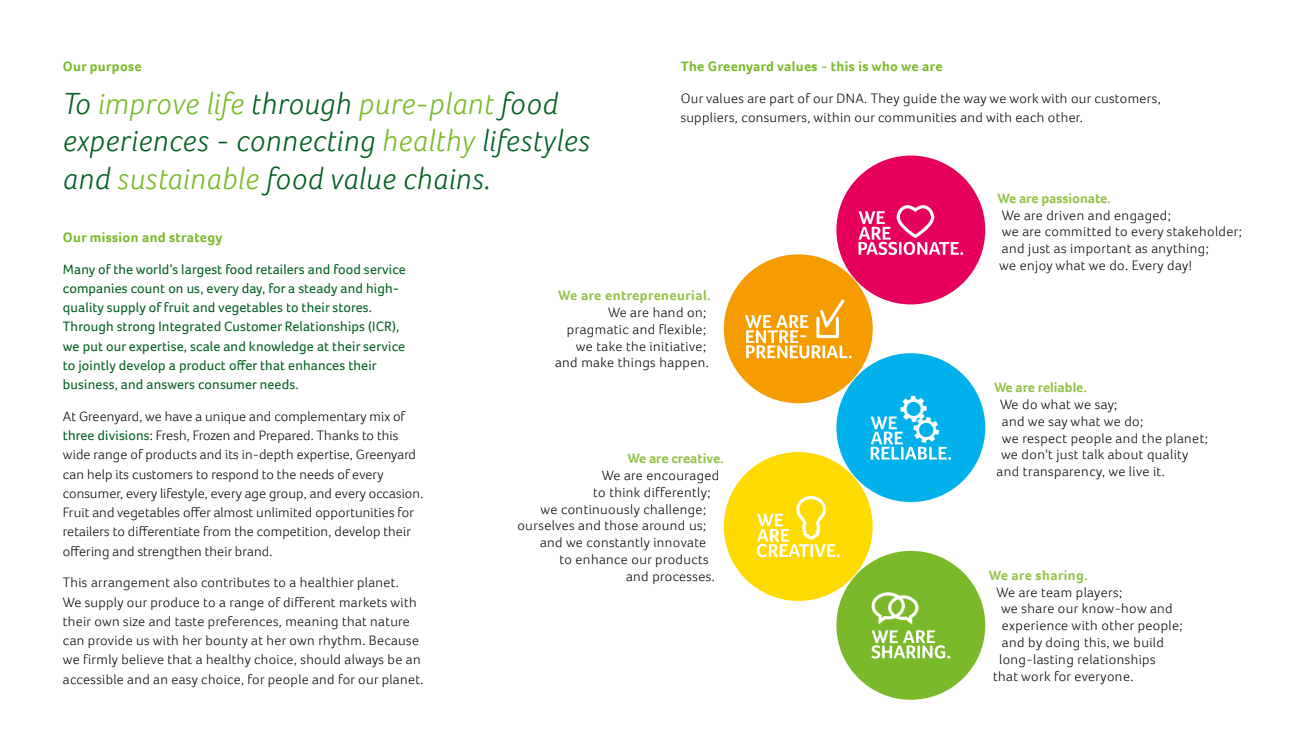
<style>
.page{position:relative;width:1310px;height:737px;background:#fff}
.page>*{position:absolute;margin:0;border:0;box-sizing:border-box;transform-origin:0 0}
.t1{font:italic 300 31.5px/37.8px "Foco";letter-spacing:.025em;color:#005f21}
.t2{font:300 14px/19.2px "Foco";letter-spacing:.025em;color:#000}
.t3{font:14px/19.2px "Foco";letter-spacing:.01em;color:#005f21}
.t4{font:700 14px "Foco";letter-spacing:.025em;color:#7ab929}
.t5{font:700 14px "Foco";color:#94c24a}
.t6{font:700 14px "Foco";letter-spacing:.03em;color:#94c24a}
.s1{color:#7ab929}
.s2{font-weight:400;color:#005f21}
</style>
<div class="page">
<svg style="left:724px;top:155px;width:261px;height:544px"></svg>
<p class="t4" style="left:681px;top:57px;width:263px">The Greenyard values - this is who we are</p>
<p class="t2" style="left:681px;top:88px;width:481px">Our values are part of our DNA. They guide the way we work with our customers, suppliers, consumers, within our communities and with each other.</p>
<p class="t4" style="left:63px;top:57px;width:80px">Our purpose</p>
<h1 class="t1" style="left:63px;top:84px;width:528px">To <span class="s1">improve life</span> through <span class="s1">pure-plant</span> food experiences - connecting <span class="s1">healthy</span> lifestyles and <span class="s1">sustainable</span> food value chains.</h1>
<p class="t4" style="left:63px;top:228px;width:161px">Our mission and strategy</p>
<p class="t3" style="left:63px;top:259px;width:344px">Many of the world’s largest food retailers and food service companies count on us, every day, for a steady and high&shy;quality supply of fruit and vegetables to their stores.<br>Through strong Integrated Customer Relationships (ICR), we put our expertise, scale and knowledge at their service to jointly develop a product offer that enhances their business, and answers consumer needs.</p>
<p class="t2" style="left:63px;top:406px;width:362px">At Greenyard, we have a unique and complementary mix of <span class="s2">three divisions</span>: Fresh, Frozen and Prepared. Thanks to this wide range of products and its in-depth expertise, Greenyard can help its customers to respond to the needs of every consumer, every lifestyle, every age group, and every occasion.<br>Fruit and vegetables offer almost unlimited opportunities for retailers to differentiate from the competition, develop their offering and strengthen their brand.</p>
<p class="t2" style="left:63px;top:573px;width:362px">This arrangement also contributes to a healthier planet.<br>We supply our produce to a range of different markets with their own size and taste preferences, meaning that nature can provide us with her bounty at her own rhythm. Because we firmly believe that a healthy choice, should always be an accessible and an easy choice, for people and for our planet.</p>
<p class="t5" style="left:997px;top:189px;width:115px">We are passionate.</p>
<p class="t2" style="left:999px;top:206px;width:244px;line-height:16.8px">We are driven and engaged;<br>we are committed to every stakeholder; and just as important as anything;<br>we enjoy what we do. Every day!</p>
<p class="t6" style="left:558px;top:286px;width:154px">We are entrepreneurial.</p>
<p class="t2" style="left:555px;top:304px;width:155px;line-height:16.8px;text-align:right">We are hand on; pragmatic and flexible; we take the initiative; and make things happen.</p>
<p class="t5" style="left:994px;top:378px;width:94px">We are reliable.</p>
<p class="t2" style="left:1000px;top:394px;width:119px">We do what we say;</p>
<p class="t2" style="left:1002px;top:411px;width:143px">and we say what we do;</p>
<p class="t2" style="left:1002px;top:428px;width:207px">we respect people and the planet;</p>
<p class="t2" style="left:1001px;top:445px;width:189px">we don't just talk about quality</p>
<p class="t2" style="left:996px;top:462px;width:170px">and transparency, we live it.</p>
<p class="t5" style="left:627px;top:449px;width:98px">We are creative.</p>
<p class="t2" style="left:602px;top:465px;width:119px">We are encouraged</p>
<p class="t2" style="left:593px;top:482px;width:119px">to think differently;</p>
<p class="t2" style="left:540px;top:499px;width:167px">we continuously challenge;</p>
<p class="t2" style="left:517px;top:516px;width:190px">ourselves and those around us;</p>
<p class="t2" style="left:540px;top:533px;width:168px">and we constantly innovate</p>
<p class="t2" style="left:559px;top:549px;width:151px">to enhance our products</p>
<p class="t2" style="left:626px;top:566px;width:90px">and processes.</p>
<p class="t6" style="left:988px;top:566px;width:101px">We are sharing.</p>
<p class="t2" style="left:996px;top:582px;width:127px">We are team players;</p>
<p class="t2" style="left:1001px;top:599px;width:173px">we share our know-how and</p>
<p class="t2" style="left:1002px;top:616px;width:182px">experience with other people;</p>
<p class="t2" style="left:1002px;top:632px;width:164px">and by doing this, we build</p>
<p class="t2" style="left:999px;top:649px;width:158px">long-lasting relationships</p>
<p class="t2" style="left:993px;top:666px;width:142px">that work for everyone.</p>
</div>
